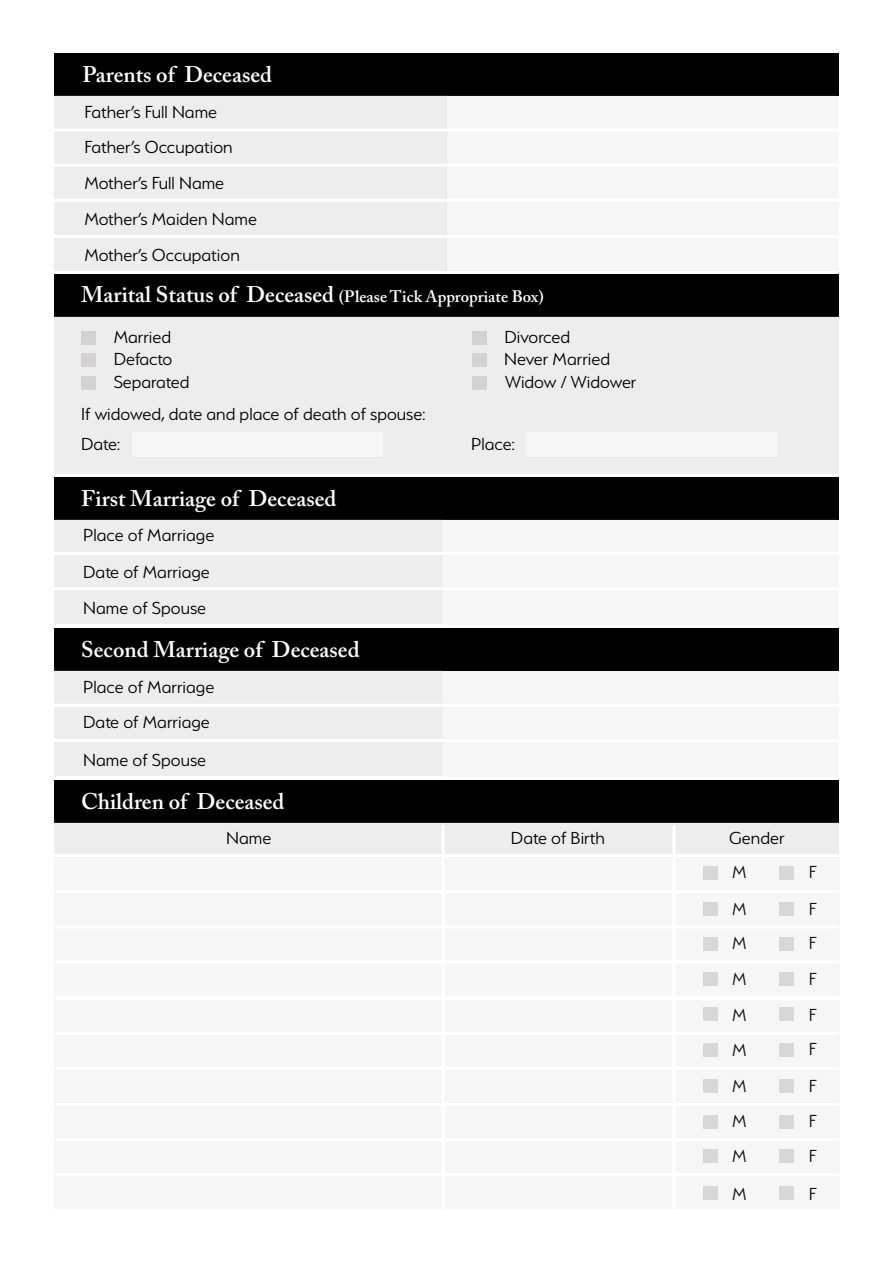
<style>
.page{position:relative;width:893px;height:1263px;background:#fff}
.page>*{position:absolute;margin:0;border:0;box-sizing:border-box;transform-origin:0 0}
.t1{font:600 22.5px "Adobe Caslon Pro";color:#fff}
.t2{font:300 19.5px/35.8px "Serenity";color:#000}
.t3{font:600 16.5px "Adobe Caslon Pro";color:#fff}
.s1{font-size:22.5px}
</style>
<div class="page">
<div style="left:54px;top:477px;width:785px;height:42px;background:#000"></div>
<div style="left:54px;top:628px;width:785px;height:42px;background:#000"></div>
<div style="left:54px;top:780px;width:785px;height:42px;background:#000"></div>
<div style="left:54px;top:519px;width:389px;height:105px;background:#eeedee"></div>
<div style="left:54px;top:670px;width:389px;height:106px;background:#eeedee"></div>
<div style="left:54px;top:822px;width:785px;height:32px;background:#eeedee"></div>
<div style="left:54px;top:53px;width:785px;height:43px;background:#000"></div>
<div style="left:54px;top:96px;width:393px;height:175px;background:#eeedee"></div>
<div style="left:447px;top:96px;width:392px;height:175px;background:#f6f6f6"></div>
<div style="left:443px;top:519px;width:396px;height:105px;background:#f6f6f6"></div>
<div style="left:443px;top:671px;width:396px;height:105px;background:#f6f6f6"></div>
<div style="left:54px;top:274px;width:785px;height:42px;background:#000"></div>
<div style="left:54px;top:316px;width:785px;height:158px;background:#eeedee"></div>
<div style="left:526px;top:432px;width:251px;height:25px;background:#f6f6f6"></div>
<div style="left:132px;top:432px;width:251px;height:25px;background:#f6f6f6"></div>
<hr style="left:54px;top:129px;width:785px;height:3px;background:#fff">
<hr style="left:54px;top:552px;width:785px;height:3px;background:#fff">
<hr style="left:54px;top:704px;width:785px;height:3px;background:#fff">
<hr style="left:54px;top:164px;width:785px;height:3px;background:#fff">
<hr style="left:54px;top:587px;width:785px;height:3px;background:#fff">
<hr style="left:54px;top:739px;width:785px;height:3px;background:#fff">
<hr style="left:54px;top:199px;width:785px;height:3px;background:#fff">
<hr style="left:54px;top:235px;width:785px;height:3px;background:#fff">
<div style="left:54px;top:857px;width:785px;height:352px;background:#f6f6f6"></div>
<hr style="left:55px;top:890px;width:784px;height:3px;background:#fff">
<hr style="left:55px;top:1103px;width:784px;height:3px;background:#fff">
<hr style="left:55px;top:997px;width:784px;height:3px;background:#fff">
<hr style="left:55px;top:925px;width:784px;height:3px;background:#fff">
<hr style="left:55px;top:1138px;width:784px;height:3px;background:#fff">
<hr style="left:55px;top:1032px;width:784px;height:3px;background:#fff">
<hr style="left:55px;top:960px;width:784px;height:3px;background:#fff">
<hr style="left:55px;top:1067px;width:784px;height:3px;background:#fff">
<hr style="left:55px;top:996px;width:784px;height:3px;background:#fff">
<hr style="left:672px;top:825px;width:3px;height:388px;background:#fff">
<hr style="left:441px;top:825px;width:3px;height:388px;background:#fff">
<hr style="left:55px;top:1173px;width:784px;height:3px;background:#fff">
<div style="left:81px;top:331px;width:15px;height:14px;background:#d3d1d2"></div>
<div style="left:472px;top:331px;width:14px;height:14px;background:#d3d1d2"></div>
<div style="left:81px;top:353px;width:15px;height:14px;background:#d3d1d2"></div>
<div style="left:472px;top:353px;width:14px;height:14px;background:#d3d1d2"></div>
<div style="left:81px;top:376px;width:15px;height:14px;background:#d3d1d2"></div>
<div style="left:472px;top:376px;width:14px;height:14px;background:#d3d1d2"></div>
<div style="left:703px;top:866px;width:15px;height:14px;background:#d8d7d7"></div>
<div style="left:703px;top:902px;width:15px;height:14px;background:#d8d7d7"></div>
<div style="left:703px;top:937px;width:15px;height:14px;background:#d8d7d7"></div>
<div style="left:703px;top:972px;width:15px;height:14px;background:#d8d7d7"></div>
<div style="left:703px;top:1007px;width:15px;height:14px;background:#d8d7d7"></div>
<div style="left:703px;top:1043px;width:15px;height:14px;background:#d8d7d7"></div>
<div style="left:703px;top:1079px;width:15px;height:14px;background:#d8d7d7"></div>
<div style="left:703px;top:1115px;width:15px;height:14px;background:#d8d7d7"></div>
<div style="left:703px;top:1149px;width:15px;height:14px;background:#d8d7d7"></div>
<div style="left:703px;top:1186px;width:15px;height:14px;background:#d8d7d7"></div>
<div style="left:779px;top:866px;width:15px;height:14px;background:#d8d7d7"></div>
<div style="left:779px;top:902px;width:15px;height:14px;background:#d8d7d7"></div>
<div style="left:779px;top:937px;width:15px;height:14px;background:#d8d7d7"></div>
<div style="left:779px;top:972px;width:15px;height:14px;background:#d8d7d7"></div>
<div style="left:779px;top:1007px;width:15px;height:14px;background:#d8d7d7"></div>
<div style="left:779px;top:1043px;width:15px;height:14px;background:#d8d7d7"></div>
<div style="left:779px;top:1079px;width:15px;height:14px;background:#d8d7d7"></div>
<div style="left:779px;top:1115px;width:15px;height:14px;background:#d8d7d7"></div>
<div style="left:779px;top:1149px;width:15px;height:14px;background:#d8d7d7"></div>
<div style="left:779px;top:1186px;width:15px;height:14px;background:#d8d7d7"></div>
<p class="t1" style="left:82px;top:61px;width:191px">Parents of Deceased</p>
<p class="t2" style="left:85px;top:94px;width:174px">Father’s Full Name<br>Father’s Occupation<br>Mother’s Full Name<br>Mother’s Maiden Name<br>Mother’s Occupation</p>
<p class="t3" style="left:81px;top:286px;width:464px"><span class="s1">Marital Status of Deceased</span> (Please Tick Appropriate Box)</p>
<p class="t2" style="left:114px;top:319px;width:59px">Married</p>
<p class="t2" style="left:504px;top:319px;width:67px">Divorced</p>
<p class="t2" style="left:114px;top:341px;width:60px">Defacto</p>
<p class="t2" style="left:504px;top:341px;width:107px">Never Married</p>
<p class="t2" style="left:114px;top:364px;width:77px">Separated</p>
<p class="t2" style="left:505px;top:364px;width:133px">Widow / Widower</p>
<p class="t2" style="left:81px;top:399px;width:346px;line-height:29.8px">If widowed, date and place of death of spouse:<br>Date:</p>
<p class="t2" style="left:471px;top:426px;width:45px">Place:</p>
<p class="t1" style="left:81px;top:485px;width:257px">First Marriage of Deceased</p>
<p class="t2" style="left:83px;top:517px;width:133px">Place of Marriage</p>
<p class="t2" style="left:83px;top:554px;width:128px">Date of Marriage</p>
<p class="t2" style="left:83px;top:590px;width:124px">Name of Spouse</p>
<p class="t1" style="left:81px;top:636px;width:280px">Second Marriage of Deceased</p>
<p class="t2" style="left:83px;top:668px;width:133px">Place of Marriage</p>
<p class="t2" style="left:83px;top:703px;width:128px">Date of Marriage</p>
<p class="t2" style="left:83px;top:742px;width:124px">Name of Spouse</p>
<p class="t1" style="left:81px;top:788px;width:205px">Children of Deceased</p>
<p class="t2" style="left:226px;top:820px;width:47px">Name</p>
<p class="t2" style="left:511px;top:820px;width:96px">Date of Birth</p>
<p class="t2" style="left:729px;top:820px;width:57px">Gender</p>
<p class="t2" style="left:732px;top:854px;width:16px;line-height:36.6px">M<br>M</p>
<p class="t2" style="left:732px;top:925px;width:16px;text-align:justify">M M M</p>
<p class="t2" style="left:732px;top:1032px;width:16px">M</p>
<p class="t2" style="left:732px;top:1068px;width:16px;line-height:35.2px;text-align:justify">M M M</p>
<p class="t2" style="left:732px;top:1176px;width:16px">M</p>
<p class="t2" style="left:809px;top:854px;width:10px;line-height:36.6px">F<br>F</p>
<p class="t2" style="left:809px;top:925px;width:10px;text-align:justify">F F F</p>
<p class="t2" style="left:809px;top:1031px;width:10px">F</p>
<p class="t2" style="left:809px;top:1068px;width:10px;line-height:35.2px;text-align:justify">F F F</p>
<p class="t2" style="left:809px;top:1176px;width:10px">F</p>
</div>
